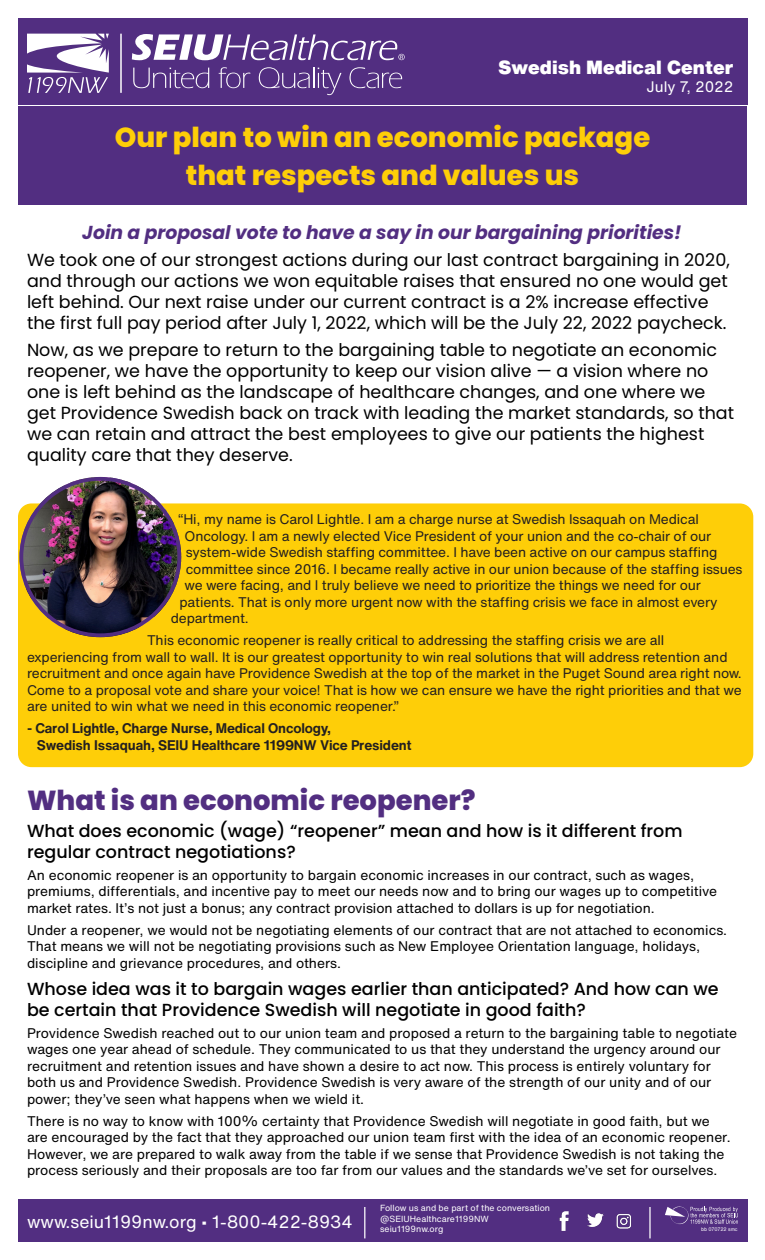
<style>
.page{position:relative;width:765px;height:1260px;background:#fff}
.page>*{position:absolute;margin:0;border:0;box-sizing:border-box;transform-origin:0 0}
.t1{font:800 27.5px "Poppins";color:#fece08}
.t2{font:800 27.5px "Poppins";color:#522e81}
.t3{font:italic 700 18.75px "Poppins";color:#522e81}
.Pa1{font:900 18.75px "Helvetica Now Text";color:#fff}
.t4{font:17.5px/21px "Poppins";color:#000}
.t5{font:500 17.5px/21px "Poppins";color:#000}
.t6{font:17.5px "Helvetica Now Text";color:#fff}
.Pa1-2{font:15px "Helvetica Now Text";color:#fff}
.t7{font:13.75px/16.5px "Helvetica Now Text";color:#000}
.t8{font:13.75px/16.5px "Helvetica Now Text";letter-spacing:-.01em;color:#231f20}
.t9{font:700 13.75px/16.5px "Helvetica Now Text";letter-spacing:-.01em;color:#231f20}
.t10{font:8.75px/10.5px "Helvetica Now Text";color:#fff}
.t11{font:5px "Helvetica Now Text";letter-spacing:-.02em;color:#fff}
</style>
<div class="page">
<div style="left:18px;top:503px;width:735px;height:264px;background:#fece08;border-radius:13px"></div>
<img style="left:20px;top:477px;width:161px;height:160px">
<div style="left:19px;top:477px;width:162px;height:160px;border:4px solid #522e81;border-radius:50%"></div>
<div style="left:18px;top:106px;width:729px;height:99px;background:#522e81"></div>
<div style="left:18px;top:1199px;width:729px;height:43px;background:#522e81"></div>
<svg style="left:665px;top:1206px;width:73px;height:19px"></svg>
<img style="left:587px;top:1213px;width:17px;height:14px">
<img style="left:616px;top:1214px;width:15px;height:15px">
<img style="left:559px;top:1211px;width:10px;height:20px">
<hr style="left:364px;top:1207px;width:1px;height:31px;background:#fff">
<hr style="left:649px;top:1207px;width:2px;height:31px;background:#fff">
<div style="left:18px;top:18px;width:729px;height:86px;background:#522e81"></div>
<hr style="left:120px;top:34px;width:2px;height:59px;background:#fff">
<svg style="left:133px;top:68px;width:76px;height:20px"></svg>
<svg style="left:219px;top:67px;width:31px;height:21px"></svg>
<svg style="left:259px;top:67px;width:83px;height:28px"></svg>
<svg style="left:349px;top:67px;width:53px;height:21px"></svg>
<svg style="left:132px;top:34px;width:273px;height:26px"></svg>
<svg style="left:27px;top:34px;width:82px;height:59px"></svg>
<p class="Pa1" style="left:498px;top:53px;width:237px">Swedish Medical Center</p>
<p class="Pa1-2" style="left:647px;top:75px;width:88px">July 7, 2022</p>
<p class="t1" style="left:115px;top:121px;width:537px">Our plan to win an economic package</p>
<p class="t1" style="left:186px;top:160px;width:395px">that respects and values us</p>
<p class="t3" style="left:82px;top:222px;width:601px">Join a proposal vote to have a say in our bargaining priorities!</p>
<p class="t4" style="left:27px;top:249px;width:704px">We took one of our strongest actions during our last contract bargaining in 2020, and through our actions we won equitable raises that ensured no one would get left behind. Our next raise under our current contract is a 2% increase effective the first full pay period after July 1, 2022, which will be the July 22, 2022 paycheck.</p>
<p class="t4" style="left:27px;top:339px;width:709px">Now, as we prepare to return to the bargaining table to negotiate an economic reopener, we have the opportunity to keep our vision alive — a vision where no one is left behind as the landscape of healthcare changes, and one where we get Providence Swedish back on track with leading the market standards, so that we can retain and attract the best employees to give our patients the highest quality care that they deserve.</p>
<p class="t8" style="left:178px;top:511px;width:522px">“Hi, my name is Carol Lightle. I am a charge nurse at Swedish Issaquah on Medical</p>
<p class="t8" style="left:185px;top:527px;width:528px">Oncology. I am a newly elected Vice President of your union and the co-chair of our</p>
<p class="t8" style="left:186px;top:544px;width:533px">system-wide Swedish staffing committee. I have been active on our campus staffing</p>
<p class="t8" style="left:186px;top:560px;width:558px">committee since 2016. I became really active in our union because of the staffing issues</p>
<p class="t8" style="left:185px;top:577px;width:518px">we were facing, and I truly believe we need to prioritize the things we need for our</p>
<p class="t8" style="left:180px;top:593px;width:540px">patients. That is only more urgent now with the staffing crisis we face in almost every</p>
<p class="t8" style="left:171px;top:610px;width:80px">department.</p>
<p class="t8" style="left:27px;top:632px;width:716px;text-indent:120px">This economic reopener is really critical to addressing the staffing crisis we are all experiencing from wall to wall. It is our greatest opportunity to win real solutions that will address retention and recruitment and once again have Providence Swedish at the top of the market in the Puget Sound area right now.<br>Come to a proposal vote and share your voice! That is how we can ensure we have the right priorities and that we are united to win what we need in this economic reopener.”</p>
<p class="t9" style="left:37px;top:720px;width:376px;text-indent:-10px">- Carol Lightle, Charge Nurse, Medical Oncology,<br>Swedish Issaquah, SEIU Healthcare 1199NW Vice President</p>
<p class="t2" style="left:27px;top:784px;width:450px">What is an economic reopener?</p>
<p class="t5" style="left:27px;top:820px;width:657px">What does economic (wage) “reopener” mean and how is it different from regular contract negotiations?</p>
<p class="t7" style="left:27px;top:866px;width:692px">An economic reopener is an opportunity to bargain economic increases in our contract, such as wages, premiums, differentials, and incentive pay to meet our needs now and to bring our wages up to competitive market rates. It’s not just a bonus; any contract provision attached to dollars is up for negotiation.</p>
<p class="t7" style="left:27px;top:921px;width:702px">Under a reopener, we would not be negotiating elements of our contract that are not attached to economics.<br>That means we will not be negotiating provisions such as New Employee Orientation language, holidays, discipline and grievance procedures, and others.</p>
<p class="t5" style="left:27px;top:978px;width:693px">Whose idea was it to bargain wages earlier than anticipated? And how can we be certain that Providence Swedish will negotiate in good faith?</p>
<p class="t7" style="left:27px;top:1024px;width:712px">Providence Swedish reached out to our union team and proposed a return to the bargaining table to negotiate wages one year ahead of schedule. They communicated to us that they understand the urgency around our recruitment and retention issues and have shown a desire to act now. This process is entirely voluntary for both us and Providence Swedish. Providence Swedish is very aware of the strength of our unity and of our power; they’ve seen what happens when we wield it.</p>
<p class="t7" style="left:27px;top:1112px;width:705px">There is no way to know with 100% certainty that Providence Swedish will negotiate in good faith, but we are encouraged by the fact that they approached our union team first with the idea of an economic reopener.<br>However, we are prepared to walk away from the table if we sense that Providence Swedish is not taking the process seriously and their proposals are too far from our values and the standards we’ve set for ourselves.</p>
<p class="t10" style="left:380px;top:1203px;width:171px">Follow us and be part of the conversation @SEIUHealthcare1199NW</p>
<p class="t6" style="left:27px;top:1209px;width:327px">www.seiu1199nw.org • 1-800-422-8934</p>
<p class="t10" style="left:380px;top:1224px;width:65px">seiu1199nw.org</p>
<p class="t11" style="left:701px;top:1225px;width:38px">bb 070722 smc</p>
</div>
